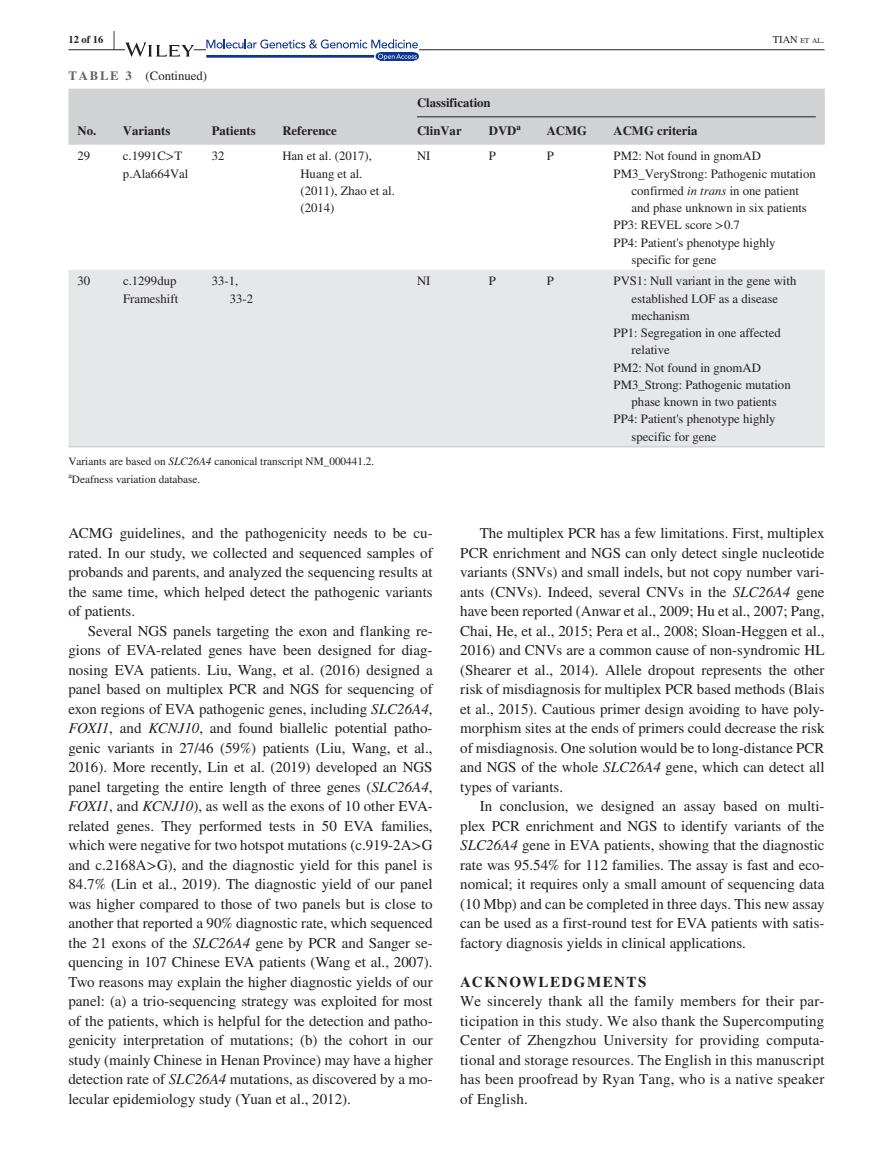
<style>
.page{position:relative;width:893px;height:1174px;background:#fff}
.page>*{position:absolute;margin:0;border:0;box-sizing:border-box;transform-origin:0 0}
.t1{font:700 25.95px "STIX";color:#231f20;scale:.36 1}
.t2{font:15px/19.5px "STIX";color:#231f20;text-align:justify}
.t3{font:700 15px "STIX";letter-spacing:.1em;color:#231f20}
.t4{font:12.75px/17.2px "STIX";color:#231f20}
.t5{font:700 12.75px/28px "STIX";color:#231f20}
.t6{font:11.25px "STIX";color:#231f20}
.t7{font:10.5px "STIX";color:#231f20}
.t8{font:700 10.5px "STIX";color:#231f20}
.t9{font:7.8px "STIX";color:#231f20}
.s1{font-size:7.35px}
.s2{font-weight:700;color:#636366}
.s3{font-style:italic}
</style>
<div class="page">
<hr style="left:68px;top:49px;width:756px;height:1px;background:#231f20">
<svg style="left:125px;top:43px;width:69px;height:14px"></svg>
<svg style="left:206px;top:39px;width:212px;height:21px"></svg>
<div style="left:68px;top:89px;width:757px;height:56px;background:#d1d2d4"></div>
<div style="left:68px;top:270px;width:757px;height:176px;background:#e6e7e9"></div>
<hr style="left:68px;top:446px;width:46px;height:1px;background:#d1d2d4">
<hr style="left:114px;top:446px;width:89px;height:1px;background:#d1d2d4">
<hr style="left:203px;top:446px;width:70px;height:1px;background:#d1d2d4">
<hr style="left:273px;top:446px;width:135px;height:1px;background:#d1d2d4">
<hr style="left:408px;top:446px;width:72px;height:1px;background:#d1d2d4">
<hr style="left:480px;top:446px;width:58px;height:1px;background:#d1d2d4">
<hr style="left:538px;top:446px;width:67px;height:1px;background:#d1d2d4">
<hr style="left:605px;top:446px;width:220px;height:1px;background:#d1d2d4">
<hr style="left:417px;top:116px;width:399px;height:1px;background:#231f20">
<p class="t8" style="left:68px;top:33px;width:36px">12 of 16</p>
<h1 class="t1" style="left:113px;top:24px;width:7px">|</h1>
<p class="t7" style="left:773px;top:32px;width:53px">TIAN <span class="s1">et al</span>.</p>
<p class="t4" style="left:68px;top:68px;width:140px"><span class="s2">TABLE 3</span> (Continued)</p>
<p class="t5" style="left:77px;top:117px;width:94px">No. Variants</p>
<p class="t5" style="left:212px;top:117px;width:45px">Patients</p>
<p class="t5" style="left:282px;top:117px;width:56px">Reference</p>
<p class="t5" style="left:417px;top:89px;width:75px">Classification<br>ClinVar</p>
<p class="t5" style="left:489px;top:117px;width:34px">DVD<sup>a</sup></p>
<p class="t5" style="left:547px;top:117px;width:42px">ACMG</p>
<p class="t5" style="left:614px;top:117px;width:85px">ACMG criteria</p>
<p class="t4" style="left:77px;top:148px;width:14px">29</p>
<p class="t4" style="left:123px;top:148px;width:67px">c.1991C&gt;T p.Ala664Val</p>
<p class="t4" style="left:212px;top:148px;width:14px">32</p>
<p class="t4" style="left:300px;top:148px;width:96px;text-indent:-18px">Han et al. (2017),<br>Huang et al. (2011), Zhao et al. (2014)</p>
<p class="t4" style="left:417px;top:148px;width:15px">NI</p>
<p class="t4" style="left:489px;top:148px;width:9px">P</p>
<p class="t4" style="left:547px;top:148px;width:9px">P</p>
<p class="t4" style="left:614px;top:148px;width:149px">PM2: Not found in gnomAD</p>
<p class="t4" style="left:614px;top:165px;width:204px">PM3_VeryStrong: Pathogenic mutation</p>
<p class="t4" style="left:632px;top:183px;width:169px">confirmed <span class="s3">in trans</span> in one patient</p>
<p class="t4" style="left:632px;top:200px;width:177px">and phase unknown in six patients</p>
<p class="t4" style="left:614px;top:217px;width:128px">PP3: REVEL score &gt;0.7</p>
<p class="t4" style="left:614px;top:234px;width:164px">PP4: Patient's phenotype highly</p>
<p class="t4" style="left:632px;top:252px;width:86px">specific for gene</p>
<p class="t4" style="left:77px;top:273px;width:14px">30</p>
<p class="t4" style="left:123px;top:273px;width:57px">c.1299dup<br>Frameshift</p>
<p class="t4" style="left:230px;top:273px;width:25px;text-indent:-18px">33-1,<br>33-2</p>
<p class="t4" style="left:417px;top:273px;width:15px">NI</p>
<p class="t4" style="left:489px;top:273px;width:9px">P</p>
<p class="t4" style="left:547px;top:273px;width:9px">P</p>
<p class="t4" style="left:614px;top:273px;width:184px">PVS1: Null variant in the gene with</p>
<p class="t4" style="left:632px;top:290px;width:148px">established LOF as a disease</p>
<p class="t4" style="left:632px;top:308px;width:60px">mechanism</p>
<p class="t4" style="left:614px;top:325px;width:169px">PP1: Segregation in one affected</p>
<p class="t4" style="left:632px;top:342px;width:40px">relative</p>
<p class="t4" style="left:614px;top:359px;width:149px">PM2: Not found in gnomAD</p>
<p class="t4" style="left:614px;top:377px;width:179px">PM3_Strong: Pathogenic mutation</p>
<p class="t4" style="left:632px;top:394px;width:147px">phase known in two patients</p>
<p class="t4" style="left:614px;top:411px;width:164px">PP4: Patient's phenotype highly</p>
<p class="t4" style="left:632px;top:428px;width:86px">specific for gene</p>
<p class="t6" style="left:68px;top:454px;width:307px">Variants are based on <span class="s3">SLC26A4</span> canonical transcript NM_000441.2.</p>
<p class="t9" style="left:68px;top:470px;width:5px">a</p>
<p class="t6" style="left:72px;top:472px;width:130px">Deafness variation database.</p>
<p class="t2" style="left:68px;top:524px;width:366px">ACMG guidelines, and the pathogenicity needs to be cu&shy;rated. In our study, we collected and sequenced samples of probands and parents, and analyzed the sequencing results at the same time, which helped detect the pathogenic variants of patients.</p>
<p class="t2" style="left:68px;top:622px;width:366px;text-indent:20px">Several NGS panels targeting the exon and flanking re&shy;gions of EVA-related genes have been designed for diag&shy;nosing EVA patients. Liu, Wang, et al. (2016) designed a panel based on multiplex PCR and NGS for sequencing of exon regions of EVA pathogenic genes, including <span class="s3">SLC26A4</span>, <span class="s3">FOXI1</span>, and <span class="s3">KCNJ10</span>, and found biallelic potential patho&shy;genic variants in 27/46 (59%) patients (Liu, Wang, et al., 2016). More recently, Lin et al. (2019) developed an NGS panel targeting the entire length of three genes (<span class="s3">SLC26A4</span>, <span class="s3">FOXI1</span>, and <span class="s3">KCNJ10</span>), as well as the exons of 10 other EVA&shy;related genes. They performed tests in 50 EVA families, which were negative for two hotspot mutations (c.919-2A&gt;G and c.2168A&gt;G), and the diagnostic yield for this panel is 84.7% (Lin et al., 2019). The diagnostic yield of our panel was higher compared to those of two panels but is close to another that reported a 90% diagnostic rate, which sequenced the 21 exons of the <span class="s3">SLC26A4</span> gene by PCR and Sanger se&shy;quencing in 107 Chinese EVA patients (Wang et al., 2007).<br>Two reasons may explain the higher diagnostic yields of our panel: (a) a trio-sequencing strategy was exploited for most of the patients, which is helpful for the detection and patho&shy;genicity interpretation of mutations; (b) the cohort in our study (mainly Chinese in Henan Province) may have a higher detection rate of <span class="s3">SLC26A4</span> mutations, as discovered by a mo&shy;lecular epidemiology study (Yuan et al., 2012).</p>
<p class="t2" style="left:460px;top:524px;width:366px;text-indent:20px">The multiplex PCR has a few limitations. First, multiplex PCR enrichment and NGS can only detect single nucleotide variants (SNVs) and small indels, but not copy number vari&shy;ants (CNVs). Indeed, several CNVs in the <span class="s3">SLC26A4</span> gene have been reported (Anwar et al., 2009; Hu et al., 2007; Pang, Chai, He, et al., 2015; Pera et al., 2008; Sloan-Heggen et al., 2016) and CNVs are a common cause of non-syndromic HL (Shearer et al., 2014). Allele dropout represents the other risk of misdiagnosis for multiplex PCR based methods (Blais et al., 2015). Cautious primer design avoiding to have poly&shy;morphism sites at the ends of primers could decrease the risk of misdiagnosis. One solution would be to long-distance PCR and NGS of the whole <span class="s3">SLC26A4</span> gene, which can detect all types of variants.</p>
<p class="t2" style="left:460px;top:797px;width:366px;text-indent:20px">In conclusion, we designed an assay based on multi&shy;plex PCR enrichment and NGS to identify variants of the <span class="s3">SLC26A4</span> gene in EVA patients, showing that the diagnostic rate was 95.54% for 112 families. The assay is fast and eco&shy;nomical; it requires only a small amount of sequencing data (10 Mbp) and can be completed in three days. This new assay can be used as a first-round test for EVA patients with satis&shy;factory diagnosis yields in clinical applications.</p>
<p class="t3" style="left:460px;top:973px;width:188px">ACKNOWLEDGMENTS</p>
<p class="t2" style="left:460px;top:992px;width:366px">We sincerely thank all the family members for their par&shy;ticipation in this study. We also thank the Supercomputing Center of Zhengzhou University for providing computa&shy;tional and storage resources. The English in this manuscript has been proofread by Ryan Tang, who is a native speaker of English.</p>
</div>
